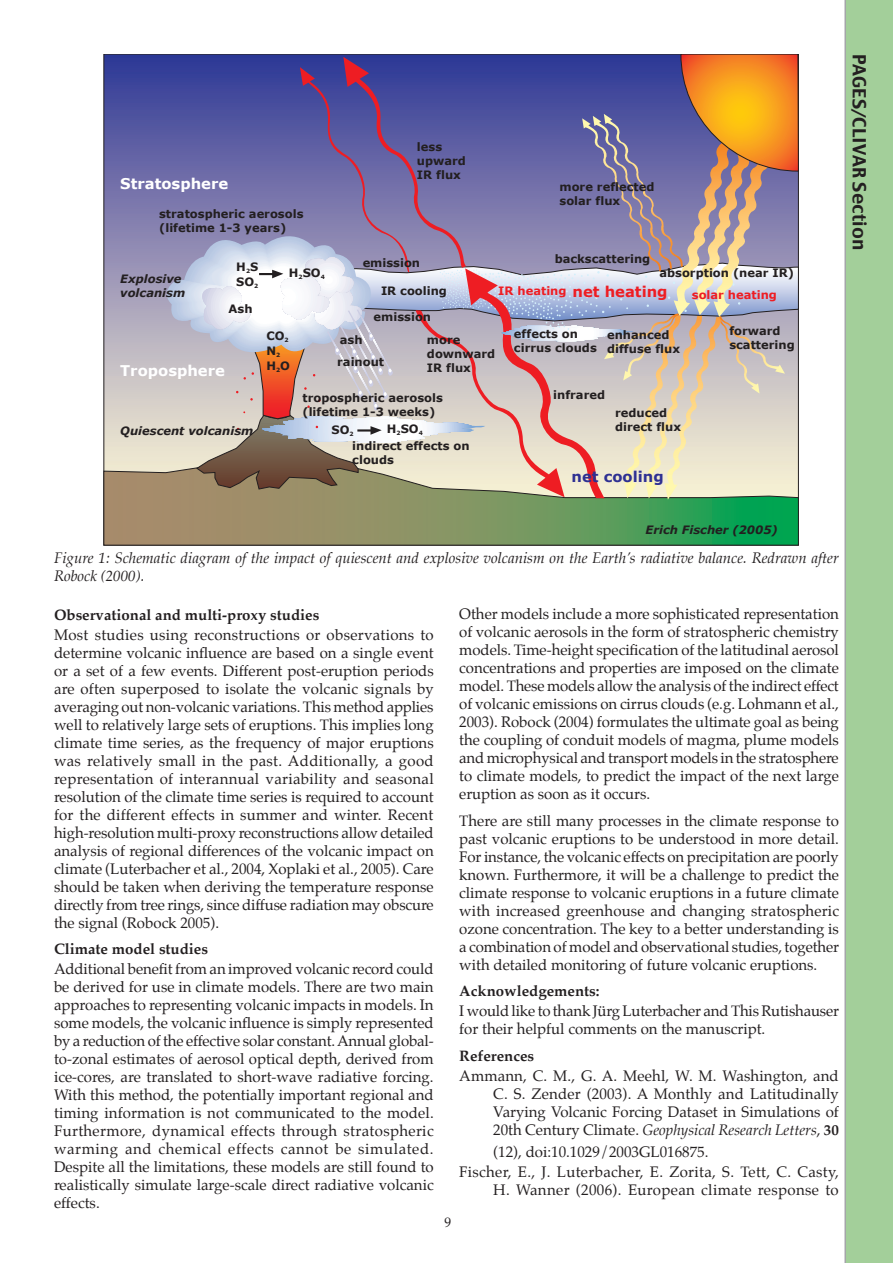
<style>
.page{position:relative;width:893px;height:1263px;background:#fff}
.page>*{position:absolute;margin:0;border:0;box-sizing:border-box;transform-origin:0 0}
.t1{font:18px "Charcoal";color:#231f20}
.t2{font:15px/18px "Palatino";color:#231f20;text-align:justify}
.t3{font:italic 15px/18px "Palatino";color:#231f20}
.t4{font:700 15px "Palatino";color:#231f20}
.t5{font:15px/20.1px "Palatino";letter-spacing:.02em;color:#231f20}
.t6{font:15px "Palatino";letter-spacing:.025em;color:#231f20}
.t7{font:700 14.85px "Verdana";color:#fff}
.t8{font:700 14.85px "Verdana";color:#2e3092}
.t9{font:700 14.85px "Verdana";color:#ee1d23}
.t10{font:13.5px "Palatino";color:#231f20}
.t11{font:700 11.55px/14px "Verdana";color:#231f20}
.t12{font:italic 700 11.55px/14px "Verdana";color:#231f20}
.t13{font:700 11.55px "Verdana";color:#ee1d23}
.t14{font:700 5.7px "Verdana";color:#231f20}
.s1{font-style:italic}
.s2{font-weight:700}
</style>
<div class="page">
<div style="left:844px;top:0;width:49px;height:1263px;background:#a3cf9a"></div>
<svg style="left:106px;top:56px;width:55px;height:398px;background:#918fb3"></svg>
<svg style="left:104px;top:454px;width:694px;height:91px;background:#779764"></svg>
<svg style="left:161px;top:54px;width:637px;height:446px;background:#a59aab"></svg>
<p class="t7" style="left:120px;top:174px;width:110px">Stratosphere</p>
<p class="t11" style="left:159px;top:206px;width:146px">stratospheric aerosols (lifetime 1-3 years)</p>
<p class="t12" style="left:120px;top:271px;width:66px">Explosive volcanism</p>
<p class="t11" style="left:236px;top:259px;width:23px;line-height:15.1px">H S<br>SO</p>
<p class="t14" style="left:246px;top:267px;width:6px">2</p>
<p class="t14" style="left:254px;top:282px;width:6px">2</p>
<p class="t11" style="left:229px;top:301px;width:25px">Ash</p>
<p class="t7" style="left:120px;top:361px;width:106px">Troposphere</p>
<p class="t11" style="left:289px;top:265px;width:37px">H<sub>2</sub>SO<sub>4</sub></p>
<p class="t11" style="left:266px;top:327px;width:25px;line-height:15.1px">CO<br>N<br>H O</p>
<p class="t14" style="left:285px;top:336px;width:6px">2</p>
<p class="t14" style="left:276px;top:351px;width:6px">2</p>
<p class="t14" style="left:276px;top:366px;width:6px">2</p>
<p class="t11" style="left:417px;top:139px;width:51px">less upward<br>IR flux</p>
<p class="t11" style="left:363px;top:255px;width:59px">emission</p>
<p class="t11" style="left:381px;top:283px;width:67px">IR cooling</p>
<p class="t11" style="left:559px;top:179px;width:97px">more reflected solar flux</p>
<p class="t11" style="left:555px;top:251px;width:97px">backscattering</p>
<p class="t11" style="left:659px;top:265px;width:136px">absorption (near IR)</p>
<p class="t9" style="left:573px;top:282px;width:97px">net heating</p>
<p class="t13" style="left:498px;top:283px;width:70px">IR heating</p>
<p class="t13" style="left:692px;top:287px;width:87px">solar heating</p>
<p class="t11" style="left:374px;top:310px;width:59px">emission</p>
<p class="t11" style="left:337px;top:355px;width:48px">rainout</p>
<p class="t11" style="left:340px;top:332px;width:24px">ash</p>
<p class="t11" style="left:427px;top:333px;width:70px">more downward<br>IR flux</p>
<p class="t11" style="left:514px;top:326px;width:84px">effects on cirrus clouds</p>
<p class="t11" style="left:607px;top:328px;width:75px">enhanced diffuse flux</p>
<p class="t11" style="left:729px;top:323px;width:67px">forward scattering</p>
<p class="t12" style="left:120px;top:423px;width:135px">Quiescent volcanism</p>
<p class="t11" style="left:302px;top:390px;width:142px">tropospheric aerosols (lifetime 1-3 weeks)</p>
<p class="t11" style="left:332px;top:422px;width:24px">SO<sub>2</sub></p>
<p class="t11" style="left:387px;top:422px;width:37px">H<sub>2</sub>SO<sub>4</sub></p>
<p class="t11" style="left:352px;top:439px;width:119px">indirect effects on clouds</p>
<p class="t11" style="left:553px;top:387px;width:53px">infrared</p>
<p class="t11" style="left:615px;top:405px;width:68px">reduced direct flux</p>
<p class="t8" style="left:572px;top:467px;width:94px">net cooling</p>
<p class="t1" style="left:871px;top:54px;width:198px;rotate:90deg">PAGES/CLIVAR Section</p>
<p class="t12" style="left:645px;top:522px;width:134px">Erich Fischer (2005)</p>
<p class="t3" style="left:54px;top:551px;width:786px">Figure 1: Schematic diagram of the impact of quiescent and explosive volcanism on the Earth’s radiative balance. Redrawn after<br>Robock (2000).</p>
<p class="t4" style="left:54px;top:605px;width:267px">Observational and multi-proxy studies</p>
<p class="t2" style="left:54px;top:627px;width:381px">Most studies using reconstructions or observations to determine volcanic influence are based on a single event or a set of a few events. Different post-eruption periods are often superposed to isolate the volcanic signals by averaging out non-volcanic variations. This method applies well to relatively large sets of eruptions. This implies long climate time series, as the frequency of major eruptions was relatively small in the past. Additionally, a good representation of interannual variability and seasonal resolution of the climate time series is required to account for the different effects in summer and winter. Recent high-resolution multi-proxy reconstructions allow detailed analysis of regional differences of the volcanic impact on climate (Luterbacher et al., 2004, Xoplaki et al., 2005). Care should be taken when deriving the temperature response directly from tree rings, since diffuse radiation may obscure the signal (Robock 2005).</p>
<p class="t4" style="left:54px;top:940px;width:156px">Climate model studies</p>
<p class="t2" style="left:54px;top:961px;width:381px">Additional benefit from an improved volcanic record could be derived for use in climate models. There are two main approaches to representing volcanic impacts in models. In some models, the volcanic influence is simply represented by a reduction of the effective solar constant. Annual global&shy;to-zonal estimates of aerosol optical depth, derived from ice-cores, are translated to short-wave radiative forcing.<br>With this method, the potentially important regional and timing information is not communicated to the model.<br>Furthermore, dynamical effects through stratospheric warming and chemical effects cannot be simulated.<br>Despite all the limitations, these models are still found to realistically simulate large-scale direct radiative volcanic effects.</p>
<p class="t10" style="left:444px;top:1214px;width:8px">9</p>
<p class="t2" style="left:459px;top:606px;width:381px">Other models include a more sophisticated representation of volcanic aerosols in the form of stratospheric chemistry models. Time-height specification of the latitudinal aerosol concentrations and properties are imposed on the climate model. These models allow the analysis of the indirect effect of volcanic emissions on cirrus clouds (e.g. Lohmann et al., 2003). Robock (2004) formulates the ultimate goal as being the coupling of conduit models of magma, plume models and microphysical and transport models in the stratosphere to climate models, to predict the impact of the next large eruption as soon as it occurs.</p>
<p class="t2" style="left:459px;top:813px;width:381px">There are still many processes in the climate response to past volcanic eruptions to be understood in more detail.<br>For instance, the volcanic effects on precipitation are poorly known. Furthermore, it will be a challenge to predict the climate response to volcanic eruptions in a future climate with increased greenhouse and changing stratospheric ozone concentration. The key to a better understanding is a combination of model and observational studies, together with detailed monitoring of future volcanic eruptions.</p>
<p class="t4" style="left:459px;top:982px;width:142px">Acknowledgements:</p>
<p class="t2" style="left:459px;top:1003px;width:381px">I would like to thank Jürg Luterbacher and This Rutishauser for their helpful comments on the manuscript.</p>
<p class="t4" style="left:459px;top:1046px;width:76px">References</p>
<p class="t2" style="left:493px;top:1068px;width:347px;text-indent:-34px">Ammann, C. M., G. A. Meehl, W. M. Washington, and C. S. Zender (2003). A Monthly and Latitudinally Varying Volcanic Forcing Dataset in Simulations of 20th Century Climate. <span class="s1">Geophysical Research Letters</span>, <span class="s2">30</span></p>
<p class="t5" style="left:459px;top:1143px;width:381px;text-indent:34px">(12), doi:10.1029/2003GL016875.<br>Fischer, E., J. Luterbacher, E. Zorita, S. Tett, C. Casty,</p>
<p class="t6" style="left:493px;top:1180px;width:347px">H. Wanner (2006). European climate response to</p>
</div>
